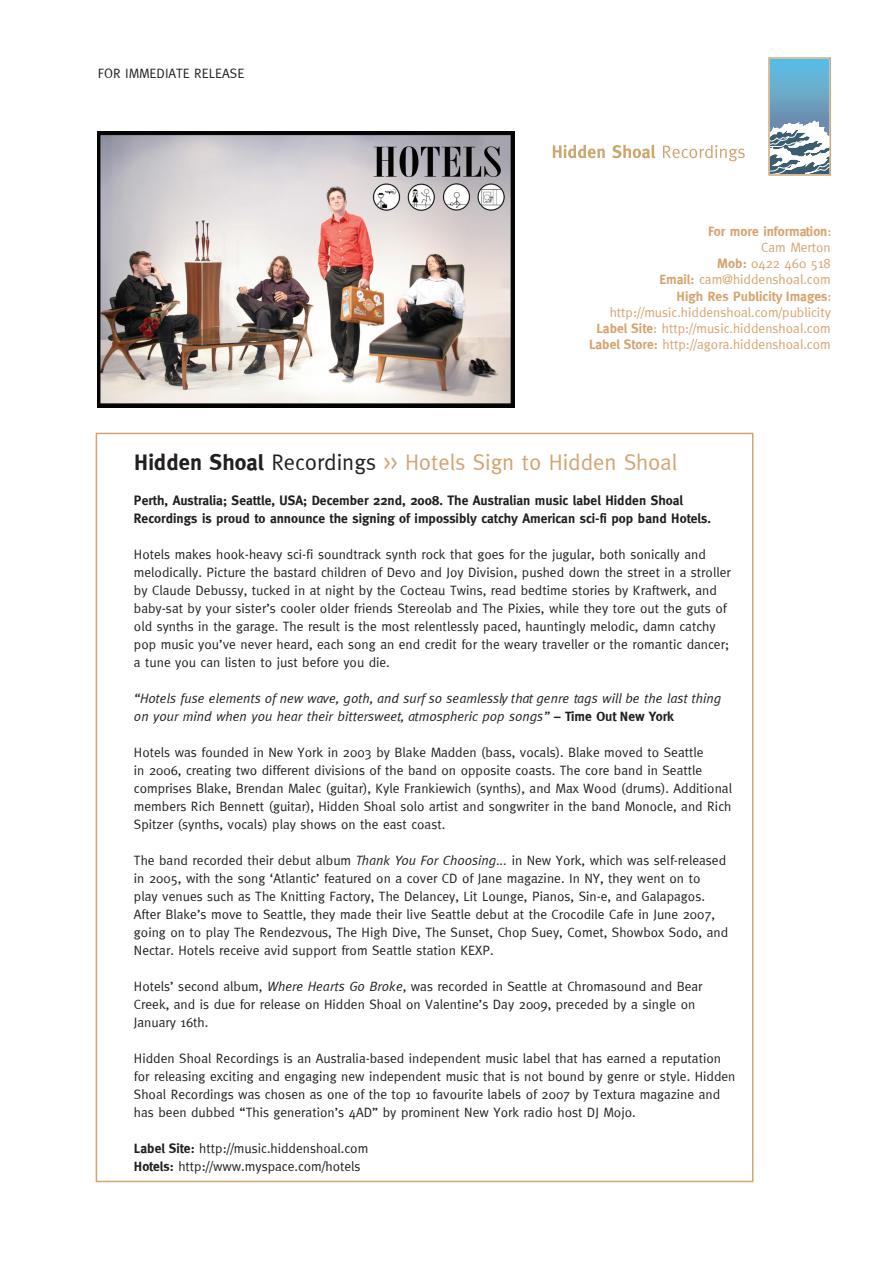
<style>
.page{position:relative;width:893px;height:1263px;background:#fff}
.page>*{position:absolute;margin:0;border:0;box-sizing:border-box;transform-origin:0 0}
.t1{font:22.5px "Meta";color:#d6a36e}
.t2{font:13.5px/18px "Meta Normal";color:#231f20}
.t3{font:700 13.5px/18px "Meta";color:#231f20}
.t4{font:13.5px/16.2px "Meta Normal";color:#d6a36e;text-align:right}
.t5{font:italic 13.5px/18px "Meta";color:#231f20}
.t6{font:700 13.5px "Meta";color:#d6a36e}
.t7{font:13.5px "Meta";color:#231f20}
.s1{font-family:"Meta Normal";font-weight:400}
.s2{font-family:"Meta";font-weight:700}
.s3{font-weight:700;color:#231f20}
.s4{color:#231f20}
.s5{font-weight:700;font-style:normal}
.s6{font-family:"Meta";font-style:italic}
</style>
<div class="page">
<svg style="left:770px;top:59px;width:59px;height:115px"></svg>
<div style="left:768px;top:57px;width:63px;height:119px;border:1px solid #cda770"></div>
<svg style="left:553px;top:145px;width:52px;height:13px"></svg>
<svg style="left:612px;top:145px;width:43px;height:13px"></svg>
<svg style="left:663px;top:145px;width:82px;height:16px"></svg>
<img style="left:97px;top:131px;width:418px;height:276px">
<p class="t7" style="left:98px;top:66px;width:148px">FOR IMMEDIATE RELEASE</p>
<p class="t6" style="left:708px;top:223px;width:125px">For more information<span class="s1">:</span></p>
<p class="t4" style="left:659px;top:239px;width:173px">Cam Merton<br><span class="s2">Mob:</span> 0422 460 518<br><span class="s2">Email:</span> cam@hiddenshoal.com</p>
<p class="t6" style="left:677px;top:288px;width:156px">High Res Publicity Images<span class="s1">:</span></p>
<p class="t4" style="left:589px;top:304px;width:243px">http://music.hiddenshoal.com/publicity<br><span class="s2">Label Site</span>: http://music.hiddenshoal.com<br><span class="s2">Label Store:</span> http://agora.hiddenshoal.com</p>
<h1 class="t1" style="left:134px;top:449px;width:545px"><span class="s3">Hidden Shoal</span> <span class="s4">Recordings</span> &gt;&gt; Hotels Sign to Hidden Shoal</h1>
<p class="t3" style="left:134px;top:491px;width:579px">Perth, Australia; Seattle, USA; December 22nd, 2008. The Australian music label Hidden Shoal<br>Recordings is proud to announce the signing of impossibly catchy American sci-fi pop band Hotels.</p>
<p class="t2" style="left:134px;top:545px;width:598px">Hotels makes hook-heavy sci-fi soundtrack synth rock that goes for the jugular, both sonically and melodically. Picture the bastard children of Devo and Joy Division, pushed down the street in a stroller by Claude Debussy, tucked in at night by the Cocteau Twins, read bedtime stories by Kraftwerk, and baby-sat by your sister’s cooler older friends Stereolab and The Pixies, while they tore out the guts of old synths in the garage. The result is the most relentlessly paced, hauntingly melodic, damn catchy pop music you’ve never heard, each song an end credit for the weary traveller or the romantic dancer; a tune you can listen to just before you die.</p>
<p class="t5" style="left:134px;top:689px;width:589px">“Hotels fuse elements of new wave, goth, and surf so seamlessly that genre tags will be the last thing on your mind when you hear their bittersweet, atmospheric pop songs” <span class="s5">– Time Out New York</span></p>
<p class="t2" style="left:134px;top:743px;width:600px">Hotels was founded in New York in 2003 by Blake Madden (bass, vocals). Blake moved to Seattle<br>in 2006, creating two different divisions of the band on opposite coasts. The core band in Seattle comprises Blake, Brendan Malec (guitar), Kyle Frankiewich (synths), and Max Wood (drums). Additional members Rich Bennett (guitar), Hidden Shoal solo artist and songwriter in the band Monocle, and Rich Spitzer (synths, vocals) play shows on the east coast.</p>
<p class="t2" style="left:134px;top:851px;width:596px">The band recorded their debut album <span class="s6">Thank You For Choosing...</span> in New York, which was self-released in 2005, with the song ‘Atlantic’ featured on a cover CD of Jane magazine. In NY, they went on to<br>play venues such as The Knitting Factory, The Delancey, Lit Lounge, Pianos, Sin-e, and Galapagos.<br>After Blake’s move to Seattle, they made their live Seattle debut at the Crocodile Cafe in June 2007, going on to play The Rendezvous, The High Dive, The Sunset, Chop Suey, Comet, Showbox Sodo, and Nectar. Hotels receive avid support from Seattle station KEXP.</p>
<p class="t2" style="left:134px;top:977px;width:570px">Hotels’ second album, <span class="s6">Where Hearts Go Broke</span>, was recorded in Seattle at Chromasound and Bear<br>Creek, and is due for release on Hidden Shoal on Valentine’s Day 2009, preceded by a single on<br>January 16th.</p>
<p class="t2" style="left:134px;top:1049px;width:603px">Hidden Shoal Recordings is an Australia-based independent music label that has earned a reputation for releasing exciting and engaging new independent music that is not bound by genre or style. Hidden Shoal Recordings was chosen as one of the top 10 favourite labels of 2007 by Textura magazine and has been dubbed “This generation’s 4AD” by prominent New York radio host DJ Mojo.</p>
<p class="t2" style="left:134px;top:1139px;width:236px"><span class="s2">Label Site:</span> http://music.hiddenshoal.com<br><span class="s2">Hotels:</span> http://www.myspace.com/hotels</p>
</div>
